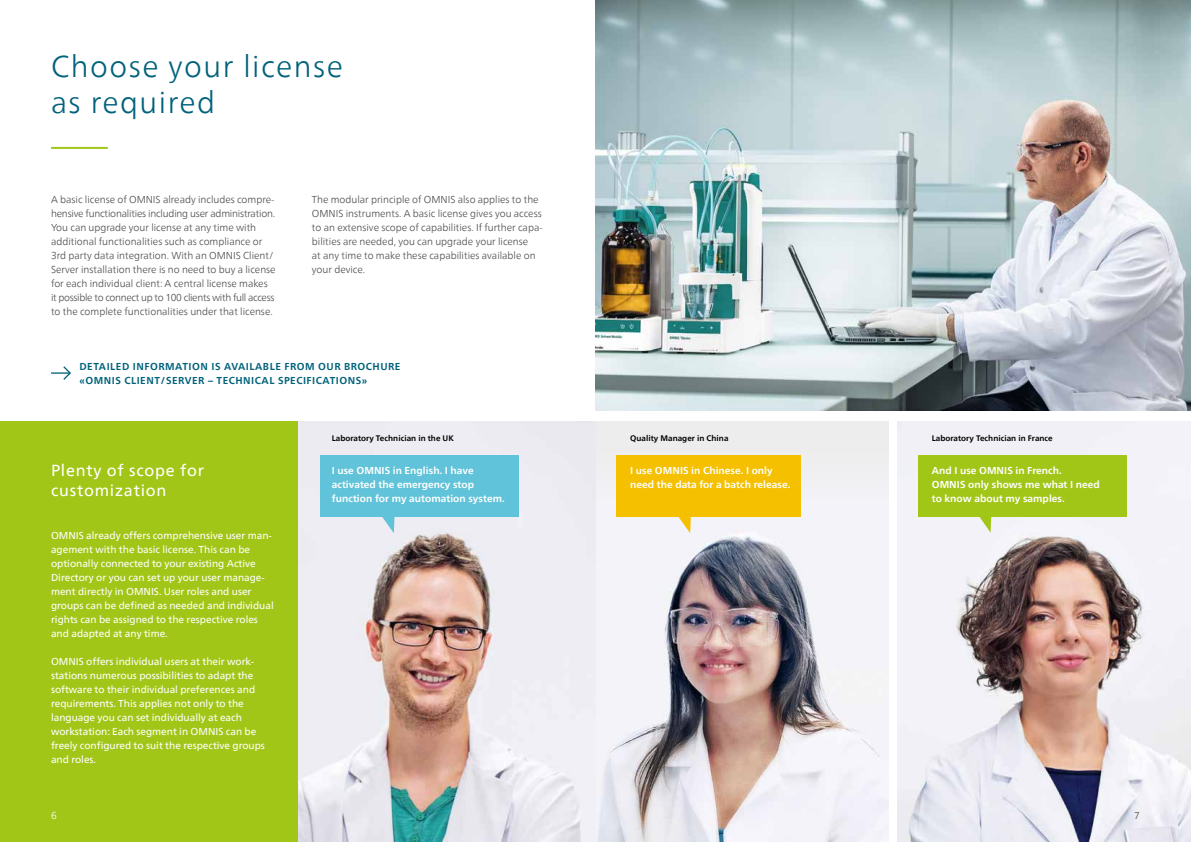
<style>
.page{position:relative;width:1191px;height:842px;background:#fff}
.page>*{position:absolute;margin:0;border:0;box-sizing:border-box;transform-origin:0 0}
.t1{font:300 30px/36px "Neue Frutiger World";letter-spacing:.05em;color:#00627b}
.t2{font:16px/20px "Neue Frutiger World";letter-spacing:.05em;color:#fff}
.t3{font:300 10px/14px "Neue Frutiger World";color:#4a4a49}
.t4{font:10px/14px "Neue Frutiger World";color:#fff}
.t5{font:700 10px/14px "Neue Frutiger World";letter-spacing:.005em;color:#fff}
.t6{font:700 10px/14px "Neue Frutiger World";letter-spacing:.05em;color:#00627b}
.t7{font:300 10px "Neue Frutiger World";color:#fff}
.t8{font:700 8px "Neue Frutiger World";letter-spacing:.005em;color:#000}
</style>
<div class="page">
<div style="left:595px;top:421px;width:293px;height:421px;background:#ededed"></div>
<img style="left:596px;top:455px;width:292px;height:387px">
<img style="left:898px;top:421px;width:293px;height:421px">
<img style="left:595px;top:0;width:596px;height:410px">
<img style="left:298px;top:421px;width:297px;height:421px">
<div style="left:0;top:421px;width:298px;height:421px;background:#a2c617"></div>
<svg style="left:918px;top:455px;width:209px;height:78px"></svg>
<svg style="left:617px;top:455px;width:184px;height:78px"></svg>
<svg style="left:320px;top:455px;width:198px;height:78px"></svg>
<hr style="left:51px;top:147px;width:57px;height:2px;background:#a2c617">
<svg style="left:51px;top:366px;width:20px;height:14px"></svg>
<h1 class="t1" style="left:51px;top:49px;width:293px">Choose your license as required</h1>
<p class="t3" style="left:51px;top:192px;width:226px">A basic license of OMNIS already includes compre&shy;hensive functionalities including user administration.<br>You can upgrade your license at any time with additional functionalities such as compliance or 3rd party data integration. With an OMNIS Client/ Server installation there is no need to buy a license for each individual client: A central license makes it possible to connect up to 100 clients with full access to the complete functionalities under that license.</p>
<p class="t3" style="left:312px;top:192px;width:232px">The modular principle of OMNIS also applies to the OMNIS instruments. A basic license gives you access to an extensive scope of capabilities. If further capa&shy;bilities are needed, you can upgrade your license<br>at any time to make these capabilities available on your device.</p>
<p class="t6" style="left:79px;top:359px;width:322px">DETAILED INFORMATION IS AVAILABLE FROM OUR BROCHURE «OMNIS CLIENT/SERVER – TECHNICAL SPECIFICATIONS»</p>
<h2 class="t2" style="left:51px;top:460px;width:154px">Plenty of scope for customization</h2>
<p class="t4" style="left:51px;top:529px;width:224px">OMNIS already offers comprehensive user man&shy;agement with the basic license. This can be optionally connected to your existing Active Directory or you can set up your user manage&shy;ment directly in OMNIS. User roles and user groups can be defined as needed and individual rights can be assigned to the respective roles and adapted at any time.</p>
<p class="t4" style="left:51px;top:655px;width:215px">OMNIS offers individual users at their work&shy;stations numerous possibilities to adapt the software to their individual preferences and requirements. This applies not only to the language you can set individually at each workstation: Each segment in OMNIS can be freely configured to suit the respective groups and roles.</p>
<p class="t8" style="left:332px;top:431px;width:124px">Laboratory Technician in the UK</p>
<p class="t8" style="left:630px;top:431px;width:100px">Quality Manager in China</p>
<p class="t8" style="left:931px;top:431px;width:122px">Laboratory Technician in France</p>
<p class="t5" style="left:332px;top:463px;width:174px">I use OMNIS in English. I have activated the emergency stop function for my automation system.</p>
<p class="t5" style="left:630px;top:463px;width:162px">I use OMNIS in Chinese. I only need the data for a batch release.</p>
<p class="t5" style="left:931px;top:463px;width:169px">And I use OMNIS in French.<br>OMNIS only shows me what I need to know about my samples.</p>
<p class="t7" style="left:51px;top:808px;width:7px">6</p>
<p class="t3" style="left:1134px;top:808px;width:7px">7</p>
</div>
